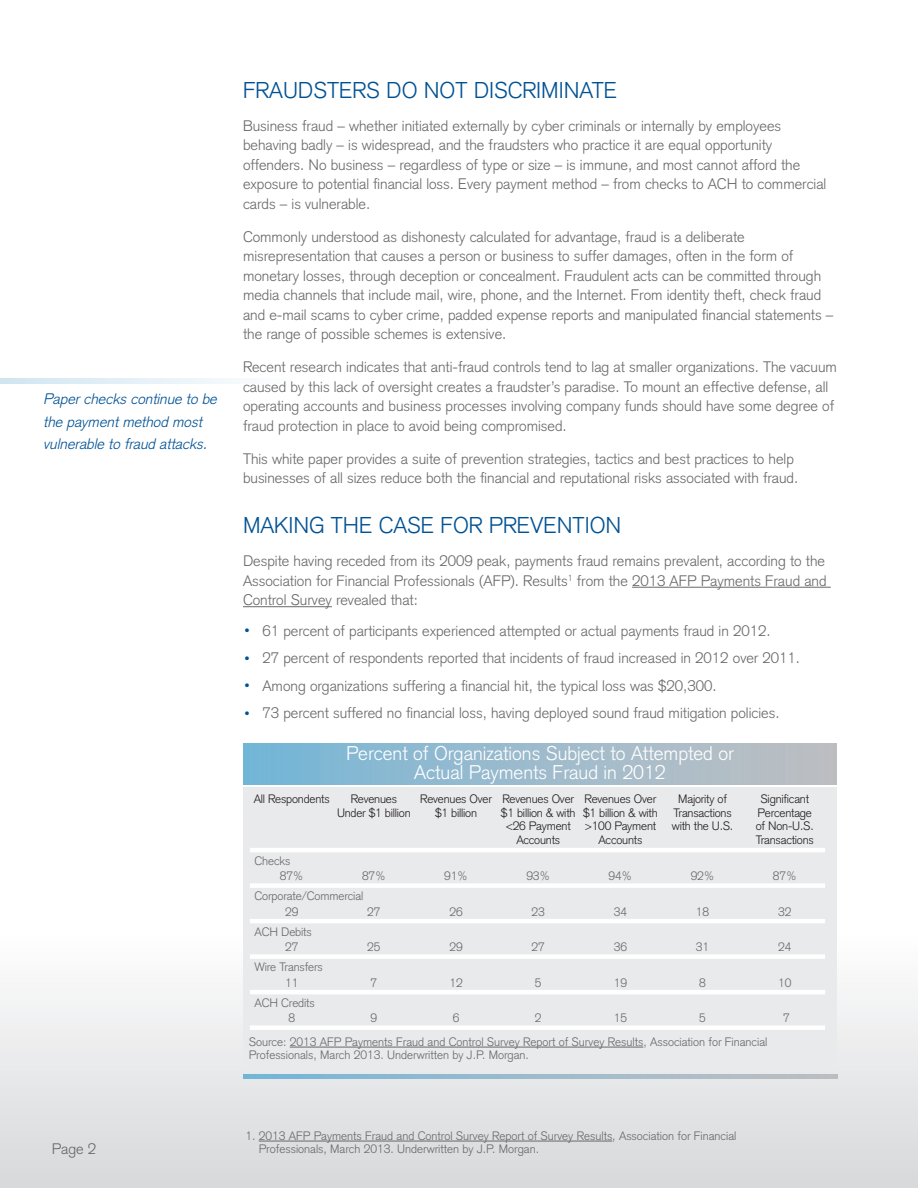
<style>
.page{position:relative;width:918px;height:1188px;background:#fff}
.page>*{position:absolute;margin:0;border:0;box-sizing:border-box;transform-origin:0 0}
.Section_Head{font:300 22.5px "Akzidenz Grotesk";color:#005294}
.Table_Title{font:300 19.5px/19.4px "Akzidenz Grotesk";color:#fff;text-align:center}
.Body{font:300 15px/19.5px "Akzidenz Grotesk";color:#69696c}
.Bullet{font:300 15px "Akzidenz Grotesk";color:#69696c}
.Bullet_Last{font:300 15px "Akzidenz Grotesk";color:#69696c}
.Call_out{font:italic 300 15px/22.5px "Akzidenz Grotesk";color:#005294}
.Table_copy{font:300 12px/13.5px "Akzidenz Grotesk";color:#69696c}
.Table_copy-2{font:300 12px/13.5px "Akzidenz Grotesk";letter-spacing:-.015em;color:#231f20;text-align:center}
.s1{font-size:10.5px;color:#005294}
</style>
<div class="page">
<svg style="left:0;top:378px;width:240px;height:5px"></svg>
<div style="left:0;top:909px;width:918px;height:279px;background:linear-gradient(to bottom,#fff,#d7d8da)"></div>
<hr style="left:632px;top:587px;width:199px;height:1px;background:#69696c">
<hr style="left:243px;top:606px;width:89px;height:1px;background:#69696c">
<hr style="left:259px;top:1141px;width:353px;height:1px;background:#69696c">
<div style="left:243px;top:743px;width:594px;height:42px;background:linear-gradient(to right,#76b6d7,#c1bfc1)"></div>
<div style="left:244px;top:787px;width:593px;height:282px;background:#e9eaeb"></div>
<svg style="left:244px;top:1074px;width:594px;height:4px;background:#9bbacc"></svg>
<svg style="left:250px;top:848px;width:575px;height:182px"></svg>
<hr style="left:290px;top:1047px;width:353px;height:1px;background:#69696c">
<p class="Call_out" style="left:43px;top:388px;width:179px">Papercheckscontinue to be the paymentmethod most vulnerable to fraud attacks.</p>
<p class="Section_Head" style="left:243px;top:77px;width:376px">FRAUDSTERS DO NOT DISCRIMINATE</p>
<p class="Body" style="left:243px;top:116px;width:585px">Business fraud – whether initiated externally by cyber criminals or internally by employees behaving badly – is widespread, and the fraudsters who practice it are equal opportunity offenders. No business – regardless of type or size – is immune, and most cannot afford the exposure to potential financial loss. Every payment method – from checks to ACH to commercial cards – is vulnerable.</p>
<p class="Body" style="left:243px;top:227px;width:592px">Commonly understood as dishonesty calculated for advantage, fraud is a deliberate misrepresentation that causes a person or business to suffer damages, often in the form of monetary losses, through deception or concealment. Fraudulent acts can be committed through media channels that include mail, wire, phone, and the Internet. From identity theft, check fraud and e-mail scams to cyber crime, padded expense reports and manipulated financial statements – the range of possible schemes is extensive.</p>
<p class="Body" style="left:243px;top:358px;width:595px">Recent research indicates that anti-fraud controls tend to lag at smaller organizations. The vacuum caused by this lack of oversight creates a fraudster’s paradise. To mount an effective defense, all operating accounts and business processes involving company funds should have some degree of fraud protection in place to avoid being compromised.</p>
<p class="Body" style="left:243px;top:449px;width:557px">This white paper provides a suite of prevention strategies, tactics and best practices to help businesses of all sizes reduce both the financial and reputational risks associated with fraud.</p>
<p class="Section_Head" style="left:243px;top:512px;width:380px">MAKING THE CASE FOR PREVENTION</p>
<p class="Body" style="left:243px;top:551px;width:585px;text-align:justify">Despite having receded from its 2009 peak, payments fraud remains prevalent, according to the Association for Financial Professionals (AFP). Results<sup>1</sup> from the 2013 AFP Payments Fraud and Control Survey revealed that:</p>
<p class="Bullet" style="left:244px;top:622px;width:528px"><span class="s1">•</span> 61 percent of participants experienced attempted or actual payments fraud in 2012.</p>
<p class="Bullet" style="left:244px;top:649px;width:557px"><span class="s1">•</span> 27 percent of respondents reported that incidents of fraud increased in 2012 over 2011.</p>
<p class="Bullet" style="left:244px;top:677px;width:474px"><span class="s1">•</span> Among organizations suffering a financial hit, the typical loss was $20,300.</p>
<p class="Bullet_Last" style="left:244px;top:704px;width:537px"><span class="s1">•</span> 73 percent suffered no financial loss, having deployed sound fraud mitigation policies.</p>
<p class="Table_Title" style="left:346px;top:744px;width:389px">Percent of Organizations Subject to Attempted or<br>Actual Payments Fraud in 2012</p>
<p class="Table_copy-2" style="left:254px;top:792px;width:77px">All Respondents</p>
<p class="Table_copy-2" style="left:337px;top:792px;width:75px">Revenues<br>Under $1 billion</p>
<p class="Table_copy-2" style="left:420px;top:792px;width:73px">Revenues Over $1 billion</p>
<p class="Table_copy-2" style="left:501px;top:792px;width:76px">Revenues Over $1 billion &amp; with &lt;26 Payment<br>Accounts</p>
<p class="Table_copy-2" style="left:583px;top:792px;width:76px">Revenues Over $1 billion &amp; with &gt;100 Payment<br>Accounts</p>
<p class="Table_copy-2" style="left:672px;top:792px;width:63px">Majority of<br>Transactions with the U.S.</p>
<p class="Table_copy-2" style="left:756px;top:792px;width:60px">Significant<br>Percentage of Non-U.S.<br>Transactions</p>
<p class="Table_copy" style="left:255px;top:854px;width:37px">Checks</p>
<p class="Table_copy" style="left:280px;top:869px;width:25px">87%</p>
<p class="Table_copy" style="left:362px;top:869px;width:25px">87%</p>
<p class="Table_copy" style="left:444px;top:869px;width:25px">91%</p>
<p class="Table_copy" style="left:526px;top:869px;width:25px">93%</p>
<p class="Table_copy" style="left:609px;top:869px;width:25px">94%</p>
<p class="Table_copy" style="left:691px;top:869px;width:25px">92%</p>
<p class="Table_copy" style="left:773px;top:869px;width:25px">87%</p>
<p class="Table_copy" style="left:255px;top:889px;width:110px">Corporate/Commercial</p>
<p class="Table_copy" style="left:285px;top:905px;width:15px">29</p>
<p class="Table_copy" style="left:367px;top:905px;width:15px">27</p>
<p class="Table_copy" style="left:449px;top:905px;width:15px">26</p>
<p class="Table_copy" style="left:532px;top:905px;width:15px">23</p>
<p class="Table_copy" style="left:614px;top:905px;width:15px">34</p>
<p class="Table_copy" style="left:696px;top:905px;width:15px">18</p>
<p class="Table_copy" style="left:778px;top:905px;width:15px">32</p>
<p class="Table_copy" style="left:255px;top:925px;width:59px">ACH Debits</p>
<p class="Table_copy" style="left:285px;top:940px;width:15px">27</p>
<p class="Table_copy" style="left:367px;top:940px;width:15px">25</p>
<p class="Table_copy" style="left:449px;top:940px;width:15px">29</p>
<p class="Table_copy" style="left:532px;top:940px;width:15px">27</p>
<p class="Table_copy" style="left:614px;top:940px;width:15px">36</p>
<p class="Table_copy" style="left:696px;top:940px;width:15px">31</p>
<p class="Table_copy" style="left:778px;top:940px;width:15px">24</p>
<p class="Table_copy" style="left:255px;top:960px;width:70px">Wire Transfers</p>
<p class="Table_copy" style="left:285px;top:976px;width:15px">11</p>
<p class="Table_copy" style="left:371px;top:976px;width:8px">7</p>
<p class="Table_copy" style="left:449px;top:976px;width:15px">12</p>
<p class="Table_copy" style="left:535px;top:976px;width:8px">5</p>
<p class="Table_copy" style="left:614px;top:976px;width:15px">19</p>
<p class="Table_copy" style="left:699px;top:976px;width:8px">8</p>
<p class="Table_copy" style="left:778px;top:976px;width:15px">10</p>
<p class="Table_copy" style="left:255px;top:996px;width:62px">ACH Credits</p>
<p class="Table_copy" style="left:288px;top:1011px;width:8px">8</p>
<p class="Table_copy" style="left:371px;top:1011px;width:8px">9</p>
<p class="Table_copy" style="left:453px;top:1011px;width:8px">6</p>
<p class="Table_copy" style="left:535px;top:1011px;width:8px">2</p>
<p class="Table_copy" style="left:614px;top:1011px;width:15px">15</p>
<p class="Table_copy" style="left:699px;top:1011px;width:8px">5</p>
<p class="Table_copy" style="left:783px;top:1011px;width:8px">7</p>
<p class="Table_copy" style="left:249px;top:1035px;width:520px">Source: 2013 AFP Payments Fraud and Control Survey Report of Survey Results, Association for Financial<br>Professionals, March 2013. Underwritten by J.P. Morgan.</p>
<p class="Body" style="left:52px;top:1139px;width:46px">Page 2</p>
<p class="Table_copy" style="left:259px;top:1129px;width:479px;text-indent:-13px">1. 2013 AFP Payments Fraud and Control Survey Report of Survey Results, Association for Financial<br>Professionals, March 2013. Underwritten by J.P. Morgan.</p>
</div>
